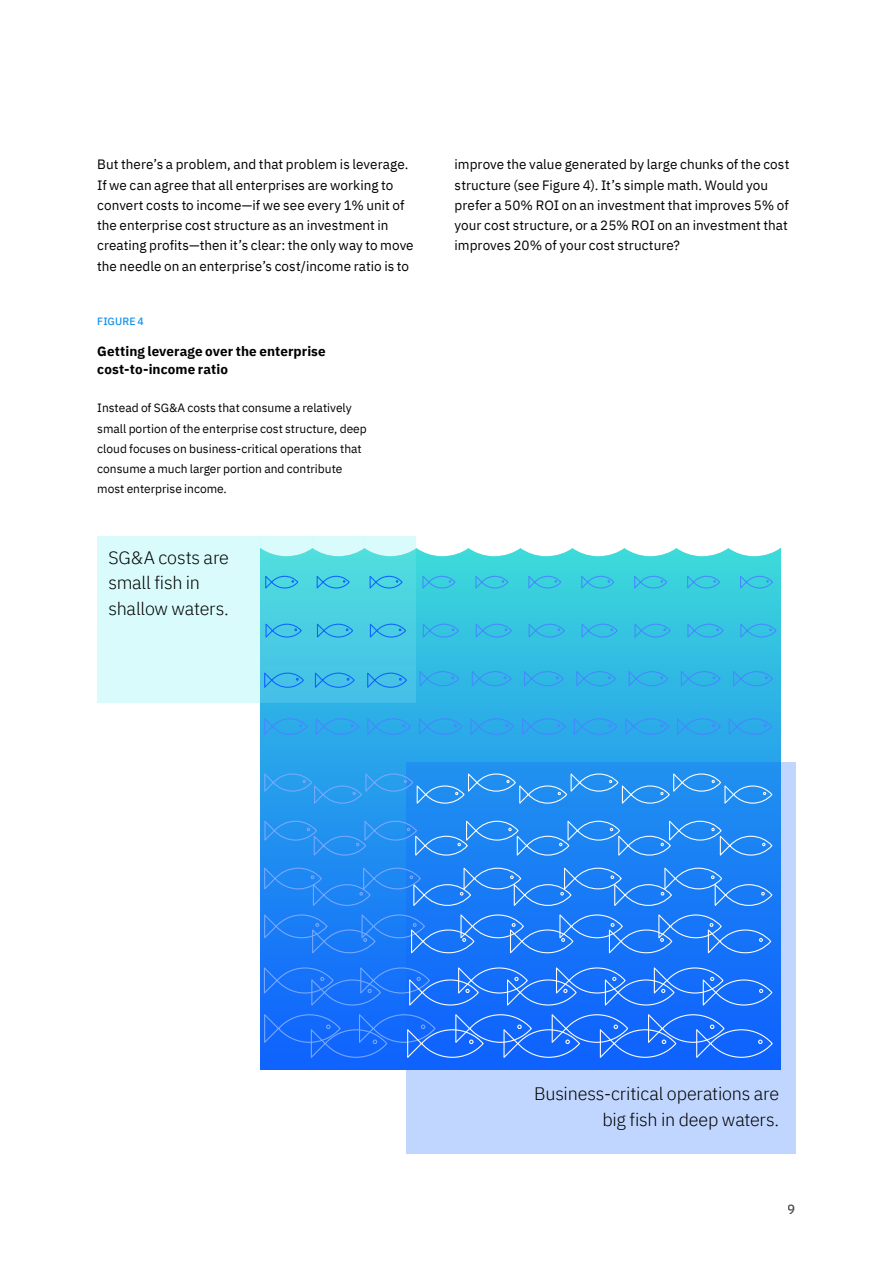
<style>
.page{position:relative;width:893px;height:1263px;background:#fff}
.page>*{position:absolute;margin:0;border:0;box-sizing:border-box;transform-origin:0 0}
.t1{font:300 18px/25.5px "IBM Plex Sans";letter-spacing:-.01em;color:#000}
.t2{font:13.5px/20.2px "IBM Plex Sans";letter-spacing:.005em;color:#000}
.t3{font:700 13.5px/18px "IBM Plex Sans";letter-spacing:.005em;color:#000}
.t4{font:500 13.5px "IBM Plex Sans";color:#000}
.t5{font:12px/20.2px "IBM Plex Sans";color:#000}
.t6{font:500 10.5px "IBM Plex Sans";letter-spacing:.01em;color:#1192e8}
</style>
<div class="page">
<div style="left:97px;top:536px;width:316px;height:166px;background:#d9fbfb"></div>
<div style="left:260px;top:548px;width:520px;height:521px;background:linear-gradient(to bottom,#3cd7da,#0d5cff)"></div>
<svg style="left:406px;top:762px;width:390px;height:391px;background:#75acfa"></svg>
<svg style="left:260px;top:556px;width:156px;height:146px;background:#4acee2"></svg>
<svg style="left:264px;top:575px;width:35px;height:14px"></svg>
<svg style="left:316px;top:575px;width:35px;height:14px"></svg>
<svg style="left:369px;top:575px;width:35px;height:14px"></svg>
<svg style="left:264px;top:622px;width:39px;height:16px"></svg>
<svg style="left:316px;top:622px;width:38px;height:16px"></svg>
<svg style="left:369px;top:622px;width:38px;height:16px"></svg>
<svg style="left:263px;top:671px;width:42px;height:18px"></svg>
<svg style="left:314px;top:671px;width:42px;height:18px"></svg>
<svg style="left:366px;top:671px;width:42px;height:18px"></svg>
<svg style="left:263px;top:717px;width:46px;height:19px"></svg>
<svg style="left:315px;top:717px;width:45px;height:19px"></svg>
<svg style="left:366px;top:717px;width:46px;height:19px"></svg>
<svg style="left:474px;top:575px;width:35px;height:14px"></svg>
<svg style="left:527px;top:575px;width:35px;height:14px"></svg>
<svg style="left:580px;top:575px;width:35px;height:14px"></svg>
<svg style="left:633px;top:575px;width:35px;height:14px"></svg>
<svg style="left:686px;top:575px;width:35px;height:14px"></svg>
<svg style="left:739px;top:575px;width:35px;height:14px"></svg>
<svg style="left:422px;top:622px;width:38px;height:16px"></svg>
<svg style="left:475px;top:622px;width:38px;height:16px"></svg>
<svg style="left:528px;top:622px;width:38px;height:16px"></svg>
<svg style="left:581px;top:622px;width:38px;height:16px"></svg>
<svg style="left:633px;top:622px;width:39px;height:16px"></svg>
<svg style="left:686px;top:622px;width:39px;height:16px"></svg>
<svg style="left:739px;top:622px;width:39px;height:16px"></svg>
<svg style="left:418px;top:670px;width:42px;height:17px"></svg>
<svg style="left:471px;top:670px;width:41px;height:17px"></svg>
<svg style="left:523px;top:670px;width:42px;height:17px"></svg>
<svg style="left:575px;top:670px;width:42px;height:17px"></svg>
<svg style="left:628px;top:670px;width:41px;height:17px"></svg>
<svg style="left:680px;top:670px;width:42px;height:17px"></svg>
<svg style="left:732px;top:670px;width:42px;height:17px"></svg>
<svg style="left:418px;top:717px;width:97px;height:19px;background:#2ea6ea"></svg>
<svg style="left:521px;top:717px;width:46px;height:19px"></svg>
<svg style="left:573px;top:717px;width:97px;height:19px;background:#2ea6ea"></svg>
<svg style="left:676px;top:717px;width:97px;height:19px;background:#2ea6ea"></svg>
<svg style="left:421px;top:575px;width:36px;height:14px"></svg>
<svg style="left:263px;top:866px;width:510px;height:41px;background:#2986f5"></svg>
<svg style="left:263px;top:819px;width:510px;height:37px;background:#2c8ff2"></svg>
<svg style="left:263px;top:772px;width:510px;height:32px;background:#3098f0"></svg>
<svg style="left:263px;top:1013px;width:511px;height:45px;background:#2372fc"></svg>
<svg style="left:263px;top:966px;width:510px;height:40px;background:#2779fa"></svg>
<svg style="left:263px;top:913px;width:509px;height:41px;background:#2880f8"></svg>
<svg style="left:260px;top:536px;width:520px;height:20px"></svg>
<p class="t2" style="left:97px;top:153px;width:318px">But there’s a problem, and that problem is leverage.<br>If we can agree that all enterprises are working to convert costs to income—if we see every 1% unit of the enterprise cost structure as an investment in creating profits—then it’s clear: the only way to move the needle on an enterprise’s cost/income ratio is to</p>
<p class="t6" style="left:97px;top:313px;width:48px">FIGURE 4</p>
<p class="t3" style="left:97px;top:341px;width:230px">Getting leverage over the enterprise cost-to-income ratio</p>
<p class="t5" style="left:97px;top:397px;width:271px">Instead of SG&amp;A costs that consume a relatively small portion of the enterprise cost structure, deep cloud focuses on business-critical operations that consume a much larger portion and contribute most enterprise income.</p>
<h1 class="t1" style="left:108px;top:543px;width:122px">SG&amp;A costs are small fish in shallow waters.</h1>
<p class="t2" style="left:455px;top:153px;width:336px">improve the value generated by large chunks of the cost structure (see Figure 4). It’s simple math. Would you prefer a 50% ROI on an investment that improves 5% of your cost structure, or a 25% ROI on an investment that improves 20% of your cost structure?</p>
<h1 class="t1" style="left:534px;top:1079px;width:247px;text-align:right">Business-critical operations are big fish in deep waters.</h1>
<p class="t4" style="left:788px;top:1198px;width:10px">9</p>
</div>
